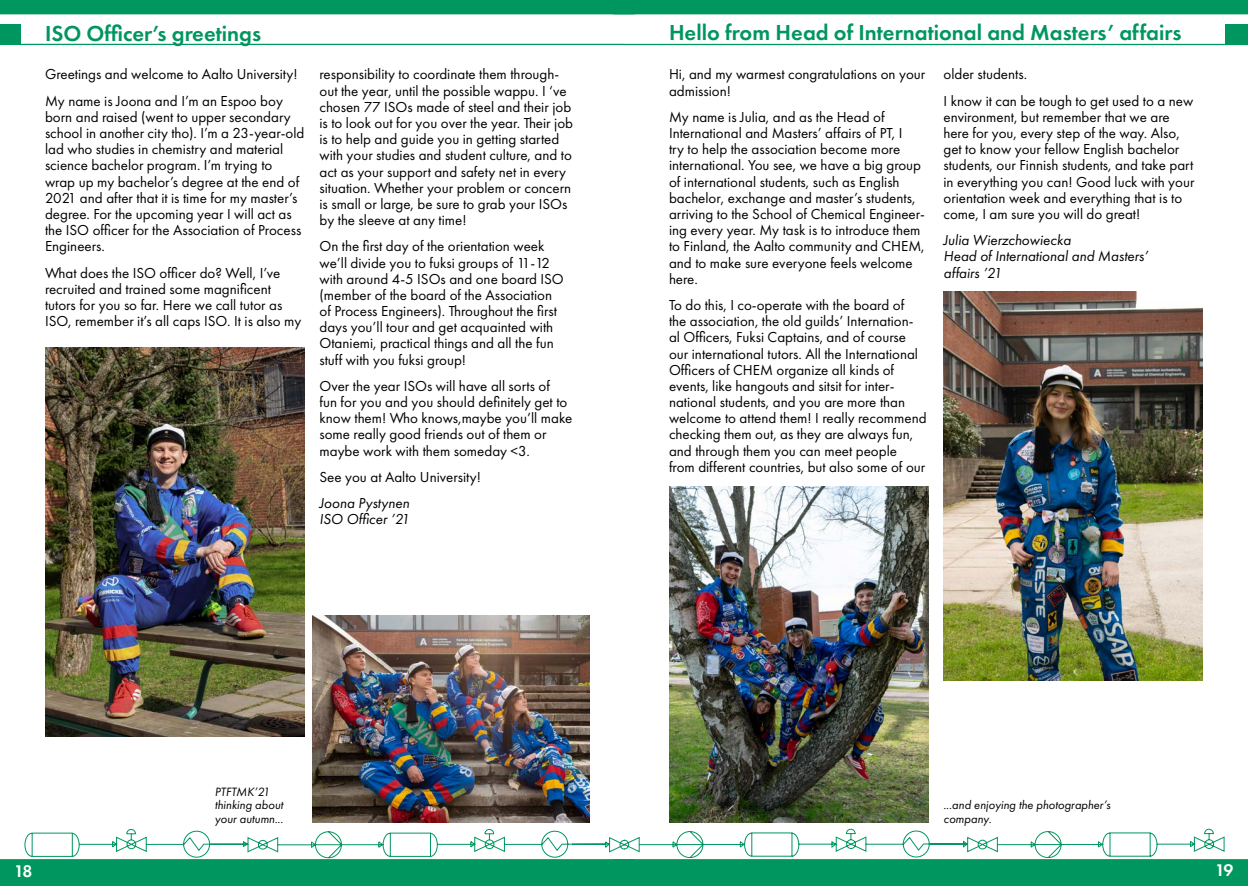
<style>
.page{position:relative;width:1248px;height:886px;background:#fff}
.page>*{position:absolute;margin:0;border:0;box-sizing:border-box;transform-origin:0 0}
.t1{font:600 22.5px "Futura PT";color:#00965f}
.t2{font:600 17.5px "Futura PT";color:#fff}
.t3{font:15px/16.1px "Futura PT";color:#000}
.t4{font:italic 15px/16.1px "Futura PT";color:#000}
.t5{font:italic 12.5px/13.5px "Futura PT";color:#000}
</style>
<div class="page">
<div style="left:613px;top:859px;width:634px;height:27px;background:#00965f"></div>
<div style="left:613px;top:0;width:634px;height:14px;background:#00965f"></div>
<div style="left:1224px;top:24px;width:23px;height:21px;background:#00965f"></div>
<hr style="left:624px;top:44px;width:623px;height:1px;background:#00965f">
<div style="left:0;top:24px;width:21px;height:21px;background:#00965f"></div>
<div style="left:0;top:859px;width:634px;height:27px;background:#00965f"></div>
<div style="left:0;top:0;width:634px;height:14px;background:#00965f"></div>
<svg style="left:24px;top:828px;width:1200px;height:31px"></svg>
<hr style="left:0;top:44px;width:624px;height:1px;background:#00965f">
<img style="left:943px;top:292px;width:259px;height:389px">
<img style="left:45px;top:348px;width:259px;height:389px">
<img style="left:312px;top:615px;width:277px;height:207px">
<img style="left:669px;top:486px;width:259px;height:336px">
<h1 class="t1" style="left:45px;top:20px;width:218px">ISO Officer’s greetings</h1>
<p class="t3" style="left:45px;top:61px;width:254px;line-height:26.2px">Greetings and welcome to Aalto University!<br>My name is Joona and I’m an Espoo boy</p>
<p class="t3" style="left:45px;top:109px;width:261px">born and raised (went to upper secondary school in another city tho). I’m a 23-year-old lad who studies in chemistry and material science bachelor program. I’m trying to wrap up my bachelor’s degree at the end of 2021 and after that it is time for my master’s degree. For the upcoming year I will act as the ISO officer for the Association of Process Engineers.</p>
<p class="t3" style="left:45px;top:264px;width:258px">What does the ISO officer do? Well, I’ve recruited and trained some magnificent tutors for you so far. Here we call tutor as ISO, remember it’s all caps ISO. It is also my</p>
<p class="t3" style="left:319px;top:66px;width:255px">responsibility to coordinate them through&shy;out the year, until the possible wappu. I ‘ve chosen 77 ISOs made of steel and their job is to look out for you over the year. Their job is to help and guide you in getting started with your studies and student culture, and to act as your support and safety net in every situation. Whether your problem or concern is small or large, be sure to grab your ISOs by the sleeve at any time!</p>
<p class="t3" style="left:319px;top:238px;width:246px">On the first day of the orientation week we’ll divide you to fuksi groups of 11-12 with around 4-5 ISOs and one board ISO (member of the board of the Association of Process Engineers). Throughout the first days you’ll tour and get acquainted with Otaniemi, practical things and all the fun stuff with you fuksi group!</p>
<p class="t3" style="left:319px;top:378px;width:254px">Over the year ISOs will have all sorts of<br>fun for you and you should definitely get to know them! Who knows,maybe you’ll make some really good friends out of them or maybe work with them someday &lt;3.</p>
<p class="t3" style="left:319px;top:469px;width:163px">See you at Aalto University!</p>
<p class="t4" style="left:319px;top:495px;width:92px">Joona Pystynen<br>ISO Officer ’21</p>
<h1 class="t1" style="left:669px;top:19px;width:514px">Hello from Head of International and Masters’ affairs</h1>
<p class="t3" style="left:669px;top:66px;width:258px">Hi, and my warmest congratulations on your admission!</p>
<p class="t3" style="left:669px;top:109px;width:257px">My name is Julia, and as the Head of International and Masters’ affairs of PT, I<br>try to help the association become more international. You see, we have a big group of international students, such as English bachelor, exchange and master’s students, arriving to the School of Chemical Engineer&shy;ing every year. My task is to introduce them to Finland, the Aalto community and CHEM, and to make sure everyone feels welcome here.</p>
<p class="t3" style="left:669px;top:297px;width:259px">To do this, I co-operate with the board of<br>the association, the old guilds’ Internation&shy;al Officers, Fuksi Captains, and of course our international tutors. All the International Officers of CHEM organize all kinds of events, like hangouts and sitsit for inter&shy;national students, and you are more than welcome to attend them! I really recommend checking them out, as they are always fun, and through them you can meet people<br>from different countries, but also some of our</p>
<p class="t3" style="left:943px;top:61px;width:251px;line-height:26.2px">older students.<br>I know it can be tough to get used to a new</p>
<p class="t3" style="left:943px;top:109px;width:252px">environment, but remember that we are here for you, every step of the way. Also, get to know your fellow English bachelor students, our Finnish students, and take part in everything you can! Good luck with your orientation week and everything that is to come, I am sure you will do great!</p>
<p class="t4" style="left:943px;top:232px;width:206px">Julia Wierzchowiecka<br>Head of International and Masters’ affairs ’21</p>
<p class="t5" style="left:215px;top:785px;width:70px">PTFTMK’21 thinking about your autumn...</p>
<p class="t5" style="left:943px;top:798px;width:168px">...and enjoying the photographer’s company.</p>
<p class="t2" style="left:14px;top:860px;width:20px">18</p>
<p class="t2" style="left:1215px;top:859px;width:20px">19</p>
</div>
